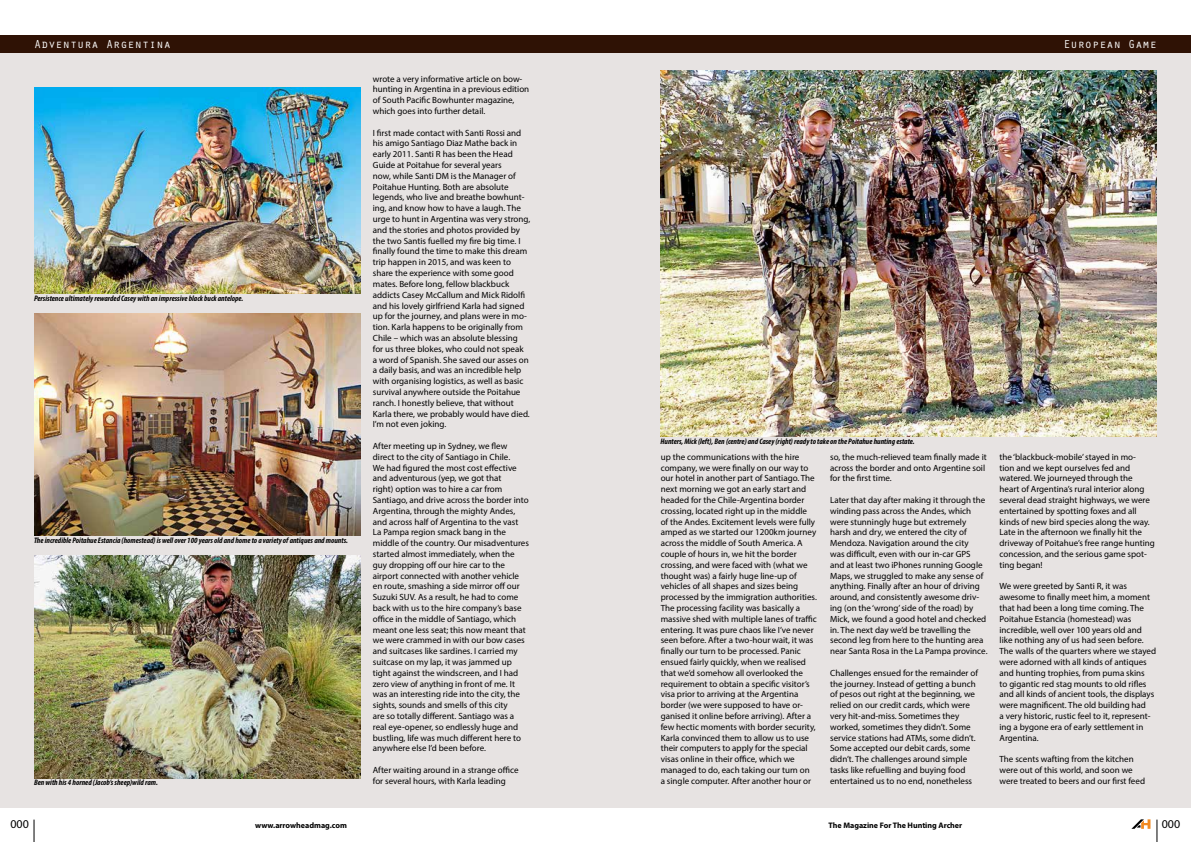
<style>
.page{position:relative;width:1191px;height:842px;background:#fff}
.page>*{position:absolute;margin:0;border:0;box-sizing:border-box;transform-origin:0 0}
.t1{font:12px "Orator Std";color:#fff}
.t2{font:12px "Myriad Pro";color:#000}
.t3{font:9px/10.8px "Myriad Pro";color:#000}
.t4{font:italic 700 condensed 8px "Myriad Pro";color:#000}
.t5{font:700 8px "Myriad Pro";color:#000}
</style>
<div class="page">
<div style="left:0;top:53px;width:1191px;height:755px;background:#e7e3e2"></div>
<img style="left:660px;top:71px;width:496px;height:366px">
<img style="left:34px;top:87px;width:326px;height:207px">
<img style="left:34px;top:313px;width:327px;height:223px">
<img style="left:34px;top:555px;width:327px;height:223px">
<svg style="left:34px;top:819px;width:1px;height:23px"></svg>
<svg style="left:1156px;top:819px;width:1px;height:23px"></svg>
<svg style="left:1131px;top:819px;width:19px;height:10px"></svg>
<div style="left:0;top:36px;width:1191px;height:17px;background:#2f1205"></div>
<h1 class="t1" style="left:34px;top:36px;width:138px">Adventura Argentina</h1>
<h1 class="t1" style="left:1063px;top:36px;width:95px">European Game</h1>
<p class="t4" style="left:34px;top:294px;width:211px">Persistence ultimately rewarded Casey with an impressive black buck antelope.</p>
<p class="t4" style="left:34px;top:536px;width:315px">The incredible Poitahue Estancia (homestead) is well over 100 years old and home to a variety of antiques and mounts.</p>
<p class="t4" style="left:34px;top:778px;width:125px">Ben with his 4 horned (Jacob’s sheep)wild ram.</p>
<p class="t3" style="left:373px;top:73px;width:158px">wrote a very informative article on bow&shy;hunting in Argentina in a previous edition of South Pacific Bowhunter magazine, which goes into further detail.</p>
<p class="t3" style="left:373px;top:127px;width:159px">I first made contact with Santi Rossi and his amigo Santiago Diaz Mathe back in early 2011. Santi R has been the Head Guide at Poitahue for several years<br>now, while Santi DM is the Manager of Poitahue Hunting. Both are absolute legends, who live and breathe bowhunt&shy;ing, and know how to have a laugh. The urge to hunt in Argentina was very strong, and the stories and photos provided by the two Santis fuelled my fire big time. I finally found the time to make this dream trip happen in 2015, and was keen to share the experience with some good mates. Before long, fellow blackbuck addicts Casey McCallum and Mick Ridolfi and his lovely girlfriend Karla had signed up for the journey, and plans were in mo&shy;tion. Karla happens to be originally from Chile – which was an absolute blessing for us three blokes, who could not speak<br>a word of Spanish. She saved our asses on a daily basis, and was an incredible help with organising logistics, as well as basic survival anywhere outside the Poitahue ranch. I honestly believe, that without Karla there, we probably would have died.<br>I’m not even joking.</p>
<p class="t3" style="left:373px;top:440px;width:158px">After meeting up in Sydney, we flew direct to the city of Santiago in Chile.<br>We had figured the most cost effective and adventurous (yep, we got that<br>right) option was to hire a car from Santiago, and drive across the border into Argentina, through the mighty Andes, and across half of Argentina to the vast La Pampa region smack bang in the middle of the country. Our misadventures started almost immediately, when the guy dropping off our hire car to the airport connected with another vehicle en route, smashing a side mirror off our Suzuki SUV. As a result, he had to come back with us to the hire company’s base office in the middle of Santiago, which meant one less seat; this now meant that we were crammed in with our bow cases and suitcases like sardines. I carried my suitcase on my lap, it was jammed up tight against the windscreen, and I had zero view of anything in front of me. It was an interesting ride into the city, the sights, sounds and smells of this city<br>are so totally different. Santiago was a real eye-opener, so endlessly huge and bustling, life was much different here to anywhere else I’d been before.</p>
<p class="t3" style="left:373px;top:764px;width:147px">After waiting around in a strange office for several hours, with Karla leading</p>
<p class="t4" style="left:660px;top:437px;width:256px">Hunters, Mick (left), Ben (centre) and Casey (right) ready to take on the Poitahue hunting estate.</p>
<p class="t3" style="left:660px;top:451px;width:158px">up the communications with the hire company, we were finally on our way to our hotel in another part of Santiago. The next morning we got an early start and headed for the Chile-Argentina border crossing, located right up in the middle<br>of the Andes. Excitement levels were fully amped as we started our 1200km journey across the middle of South America. A couple of hours in, we hit the border crossing, and were faced with (what we thought was) a fairly huge line-up of vehicles of all shapes and sizes being processed by the immigration authorities.<br>The processing facility was basically a massive shed with multiple lanes of traffic entering. It was pure chaos like I’ve never seen before. After a two-hour wait, it was finally our turn to be processed. Panic ensued fairly quickly, when we realised that we’d somehow all overlooked the requirement to obtain a specific visitor’s visa prior to arriving at the Argentina border (we were supposed to have or&shy;ganised it online before arriving). After a few hectic moments with border security, Karla convinced them to allow us to use their computers to apply for the special visas online in their office, which we managed to do, each taking our turn on<br>a single computer. After another hour or</p>
<p class="t3" style="left:830px;top:451px;width:158px">so, the much-relieved team finally made it across the border and onto Argentine soil for the first time.</p>
<p class="t3" style="left:830px;top:494px;width:159px">Later that day after making it through the winding pass across the Andes, which were stunningly huge but extremely harsh and dry, we entered the city of Mendoza. Navigation around the city<br>was difficult, even with our in-car GPS<br>and at least two iPhones running Google Maps, we struggled to make any sense of anything. Finally after an hour of driving around, and consistently awesome driv&shy;ing (on the ‘wrong’ side of the road) by Mick, we found a good hotel and checked in. The next day we’d be travelling the second leg from here to the hunting area near Santa Rosa in the La Pampa province.</p>
<p class="t3" style="left:830px;top:667px;width:149px">Challenges ensued for the remainder of the journey. Instead of getting a bunch of pesos out right at the beginning, we relied on our credit cards, which were very hit-and-miss. Sometimes they worked, sometimes they didn’t. Some service stations had ATMs, some didn’t.<br>Some accepted our debit cards, some didn’t. The challenges around simple tasks like refuelling and buying food entertained us to no end, nonetheless</p>
<p class="t3" style="left:999px;top:451px;width:157px">the ‘blackbuck-mobile’ stayed in mo-<br>tion and we kept ourselves fed and watered. We journeyed through the heart of Argentina’s rural interior along several dead straight highways, we were entertained by spotting foxes and all kinds of new bird species along the way.<br>Late in the afternoon we finally hit the driveway of Poitahue’s free range hunting concession, and the serious game spot&shy;ting began!</p>
<p class="t3" style="left:999px;top:581px;width:158px">We were greeted by Santi R, it was awesome to finally meet him, a moment that had been a long time coming. The Poitahue Estancia (homestead) was incredible, well over 100 years old and like nothing any of us had seen before.<br>The walls of the quarters where we stayed were adorned with all kinds of antiques and hunting trophies, from puma skins<br>to gigantic red stag mounts to old rifles and all kinds of ancient tools, the displays were magnificent. The old building had<br>a very historic, rustic feel to it, represent&shy;ing a bygone era of early settlement in Argentina.</p>
<p class="t3" style="left:999px;top:754px;width:147px">The scents wafting from the kitchen were out of this world, and soon we were treated to beers and our first feed</p>
<h1 class="t2" style="left:10px;top:817px;width:20px">000</h1>
<p class="t5" style="left:255px;top:820px;width:93px">www.arrowheadmag.com</p>
<p class="t5" style="left:828px;top:820px;width:135px">The Magazine For The Hunting Archer</p>
<h1 class="t2" style="left:1161px;top:817px;width:20px">000</h1>
</div>
